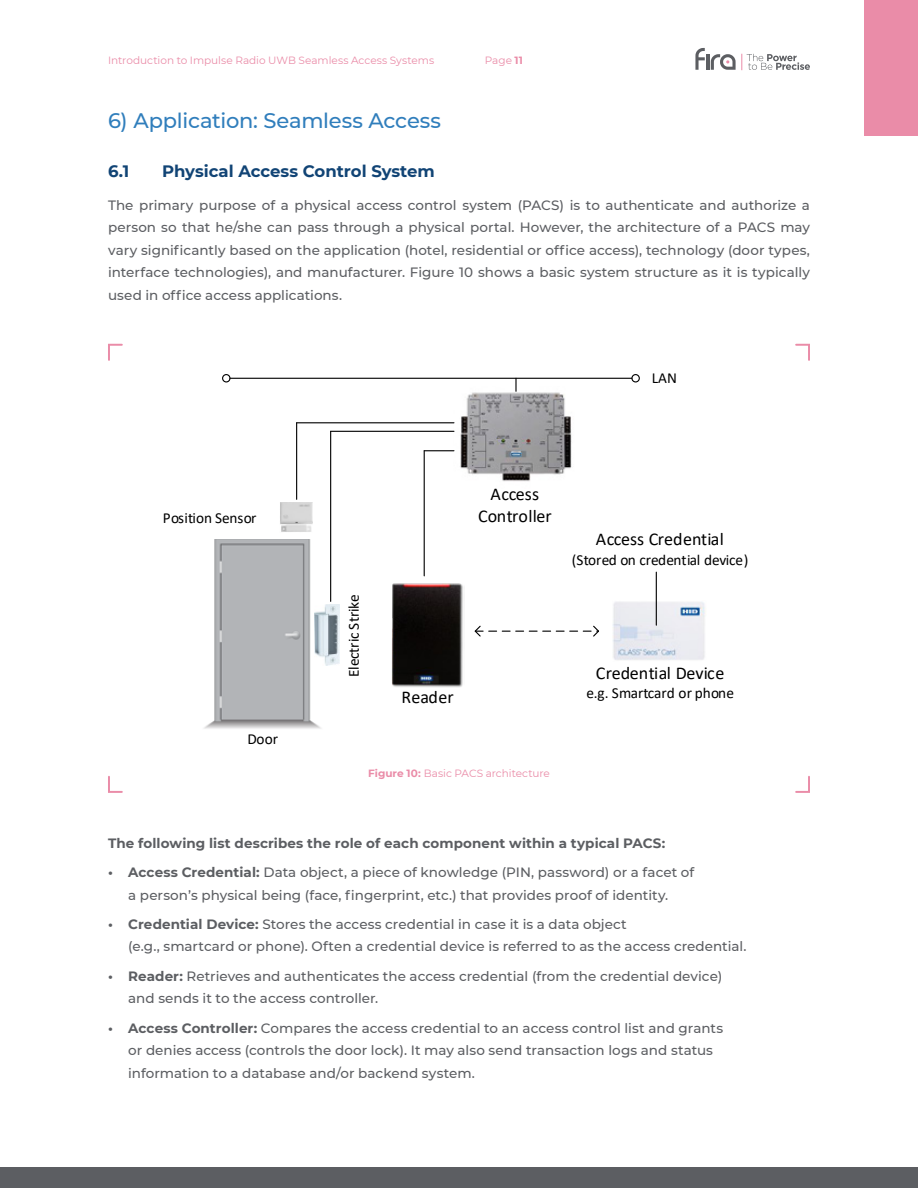
<style>
.page{position:relative;width:918px;height:1188px;background:#fff}
.page>*{position:absolute;margin:0;border:0;box-sizing:border-box;transform-origin:0 0}
.t1{font:500 21px "Montserrat";letter-spacing:-.01em;color:#307ebc}
.t2{font:18px "Calibri";color:#000}
.t3{font:700 16.5px "Montserrat";color:#114475}
.t4{font:15.3px "Calibri";color:#000}
.t5{font:500 13.5px/22.5px "Montserrat";color:#5c5e62}
.t6{font:700 13.5px "Montserrat";letter-spacing:.005em;color:#5c5e62}
.t7{font:10.5px "Montserrat";color:#ea8ca8}
.s1{font-weight:700}
</style>
<div class="page">
<svg style="left:695px;top:48px;width:10px;height:22px"></svg>
<hr style="left:706px;top:54px;width:3px;height:16px;background:#5c5e62">
<svg style="left:711px;top:54px;width:25px;height:16px"></svg>
<svg style="left:742px;top:54px;width:68px;height:16px"></svg>
<div style="left:0;top:1167px;width:918px;height:21px;background:#5c5e62"></div>
<div style="left:864px;top:0;width:54px;height:135px;background:#ea8ca8"></div>
<img style="left:454px;top:391px;width:118px;height:91px">
<img style="left:392px;top:583px;width:71px;height:105px">
<img style="left:204px;top:540px;width:122px;height:189px">
<img style="left:314px;top:605px;width:26px;height:61px">
<img style="left:280px;top:503px;width:33px;height:29px">
<hr style="left:296px;top:423px;width:1px;height:76px;background:#000">
<hr style="left:330px;top:431px;width:1px;height:170px;background:#000">
<hr style="left:331px;top:431px;width:123px;height:1px;background:#000">
<hr style="left:297px;top:422px;width:157px;height:1px;background:#000">
<hr style="left:424px;top:451px;width:1px;height:125px;background:#000">
<hr style="left:424px;top:450px;width:30px;height:1px;background:#000">
<img style="left:613px;top:600px;width:92px;height:60px">
<svg style="left:474px;top:625px;width:125px;height:12px"></svg>
<hr style="left:656px;top:572px;width:1px;height:53px;background:#000">
<hr style="left:230px;top:378px;width:402px;height:1px;background:#000">
<div style="left:222px;top:374px;width:9px;height:9px;border:1px solid #000;border-radius:50%"></div>
<div style="left:631px;top:374px;width:9px;height:9px;border:1px solid #000;border-radius:50%"></div>
<svg style="left:515px;top:378px;width:2px;height:13px"></svg>
<svg style="left:108px;top:343px;width:15px;height:18px"></svg>
<svg style="left:795px;top:343px;width:15px;height:18px"></svg>
<svg style="left:108px;top:776px;width:15px;height:17px"></svg>
<svg style="left:795px;top:776px;width:15px;height:17px"></svg>
<p class="t7" style="left:108px;top:53px;width:328px">Introduction to Impulse Radio UWB Seamless Access Systems</p>
<p class="t7" style="left:485px;top:53px;width:40px">Page <span class="s1">11</span></p>
<h1 class="t1" style="left:108px;top:106px;width:335px">6) Application: Seamless Access</h1>
<p class="t3" style="left:108px;top:159px;width:23px">6.1</p>
<p class="t3" style="left:162px;top:159px;width:274px">Physical Access Control System</p>
<p class="t5" style="left:108px;top:193px;width:704px;text-align:justify">The primary purpose of a physical access control system (PACS) is to authenticate and authorize a person so that he/she can pass through a physical portal. However, the architecture of a PACS may vary significantly based on the application (hotel, residential or office access), technology (door types, interface technologies), and manufacturer. Figure 10 shows a basic system structure as it is typically used in office access applications.</p>
<p class="t4" style="left:652px;top:367px;width:27px">LAN</p>
<h2 class="t2" style="left:491px;top:482px;width:50px">Access</h2>
<p class="t4" style="left:163px;top:507px;width:95px">Position Sensor</p>
<h2 class="t2" style="left:478px;top:503px;width:75px">Controller</h2>
<p class="t4" style="left:248px;top:729px;width:32px">Door</p>
<p class="t4" style="left:343px;top:677px;width:85px;rotate:-90deg">Electric Strike</p>
<h2 class="t2" style="left:402px;top:684px;width:54px">Reader</h2>
<p class="t7" style="left:368px;top:766px;width:183px"><span class="s1">Figure 10:</span> Basic PACS architecture</p>
<h2 class="t2" style="left:596px;top:526px;width:130px">Access Credential</h2>
<p class="t4" style="left:572px;top:549px;width:178px">(Stored on credential device)</p>
<h2 class="t2" style="left:596px;top:661px;width:130px">Credential Device</h2>
<p class="t4" style="left:586px;top:683px;width:149px">e.g. Smartcard or phone</p>
<p class="t6" style="left:108px;top:833px;width:559px">The following list describes the role of each component within a typical PACS:</p>
<p class="t5" style="left:108px;top:861px;width:588px;text-align:center"><span class="s1">• Access Credential:</span> Data object, a piece of knowledge (PIN, password) or a facet of a person’s physical being (face, fingerprint, etc.) that provides proof of identity.</p>
<p class="t5" style="left:128px;top:912px;width:620px;text-indent:-20px"><span class="s1">• Credential Device:</span> Stores the access credential in case it is a data object<br>(e.g., smartcard or phone). Often a credential device is referred to as the access credential.</p>
<p class="t5" style="left:128px;top:964px;width:596px;text-indent:-20px"><span class="s1">• Reader:</span> Retrieves and authenticates the access credential (from the credential device) and sends it to the access controller.</p>
<p class="t5" style="left:128px;top:1016px;width:596px;text-indent:-20px"><span class="s1">• Access Controller:</span> Compares the access credential to an access control list and grants or denies access (controls the door lock). It may also send transaction logs and status information to a database and/or backend system.</p>
</div>
